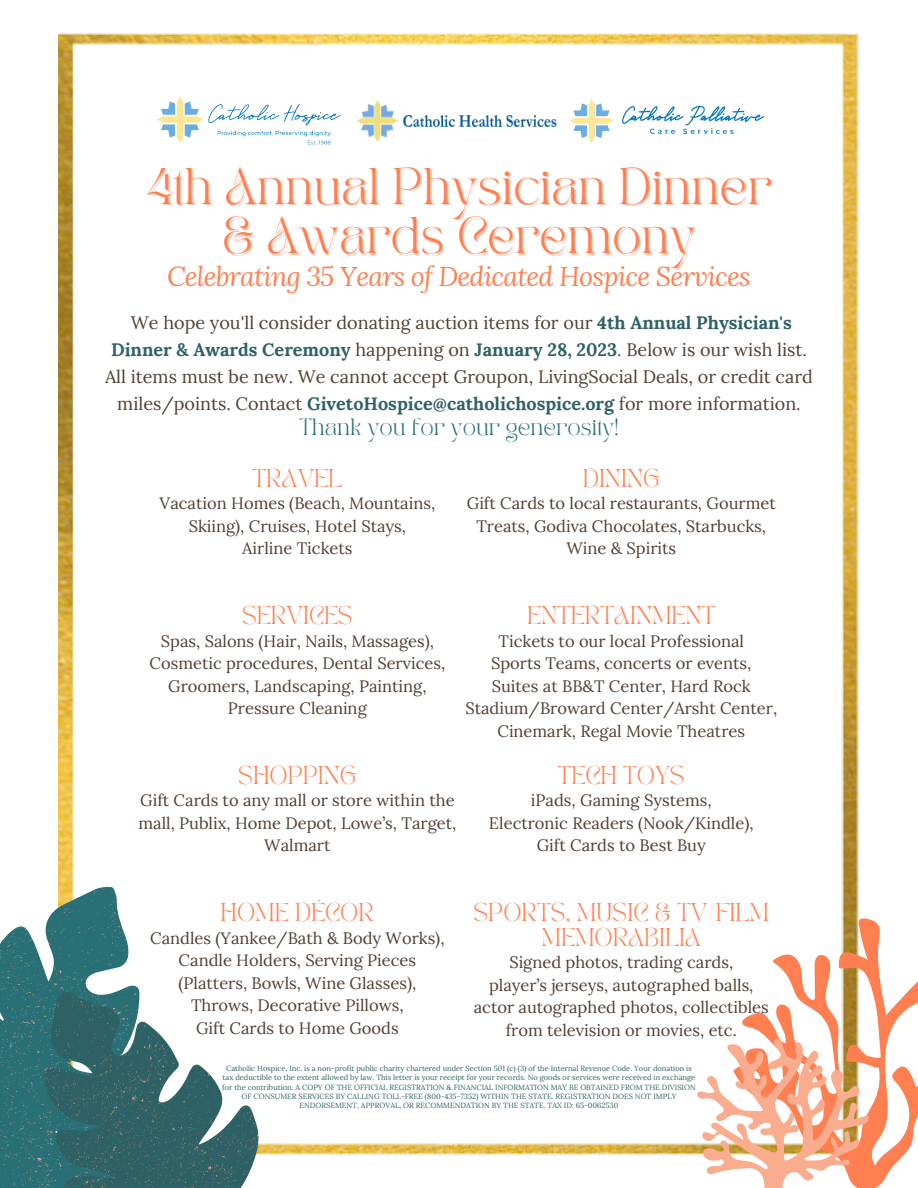
<style>
.page{position:relative;width:918px;height:1188px;background:#fff}
.page>*{position:absolute;margin:0;border:0;box-sizing:border-box;transform-origin:0 0}
.t1{font:36px/49.5px "TAN PEARL Regular";color:#ff7f50;text-align:center}
.t2{font:italic 27px "Lora";letter-spacing:-.03em;color:#ff7f50}
.t3{font:18px/27px "Lora";color:#533f32;text-align:center}
.t4{font:18px/24.8px "TAN PEARL Regular";color:#ff7f50;text-align:center}
.t5{font:16.5px/22.5px "Lora";color:#533f32;text-align:center}
.t6{font:16.5px "TAN PEARL Regular";color:#297076}
.t7{font:7.5px/9.4px "Lora";color:#2e6165;text-align:center}
.s1{font-weight:700;color:#2e6165}
.s2{color:#2e6165}
</style>
<div class="page">
<img style="left:58px;top:34px;width:801px;height:1120px">
<img style="left:568px;top:99px;width:201px;height:44px">
<img style="left:149px;top:92px;width:198px;height:58px">
<img style="left:358px;top:100px;width:199px;height:42px">
<svg style="left:0;top:885px;width:162px;height:95px"></svg>
<svg style="left:0;top:980px;width:289px;height:175px"></svg>
<svg style="left:0;top:982px;width:285px;height:206px"></svg>
<svg style="left:722px;top:913px;width:196px;height:275px"></svg>
<svg style="left:697px;top:1038px;width:172px;height:150px"></svg>
<h1 class="t1" style="left:146px;top:165px;width:627px">4th Annual Physician Dinner &amp; Awards Ceremony</h1>
<h2 class="t2" style="left:167px;top:258px;width:585px">Celebrating 35 Years of Dedicated Hospice Services</h2>
<p class="t3" style="left:105px;top:309px;width:709px">We hope you'll consider donating auction items for our <span class="s1">4th Annual Physician's Dinner &amp; Awards Ceremony</span> happening on <span class="s1">January 28, 2023</span><span class="s2">.</span> Below is our wish list.<br>All items must be new. We cannot accept Groupon, LivingSocial Deals, or credit card miles/points. Contact <span class="s1">GivetoHospice@catholichospice.org</span> for more information.</p>
<p class="t6" style="left:299px;top:418px;width:321px">Thank you for your generosity!</p>
<p class="t4" style="left:253px;top:468px;width:91px">TRAVEL</p>
<p class="t5" style="left:160px;top:492px;width:277px">Vacation Homes (Beach, Mountains,<br>Skiing), Cruises, Hotel Stays,<br>Airline Tickets</p>
<p class="t4" style="left:583px;top:468px;width:79px">DINING</p>
<p class="t5" style="left:467px;top:492px;width:310px">Gift Cards to local restaurants, Gourmet<br>Treats, Godiva Chocolates, Starbucks,<br>Wine &amp; Spirits</p>
<p class="t4" style="left:242px;top:605px;width:112px">SERVICES</p>
<p class="t5" style="left:150px;top:629px;width:297px">Spas, Salons (Hair, Nails, Massages), Cosmetic procedures, Dental Services, Groomers, Landscaping, Painting, Pressure Cleaning</p>
<p class="t4" style="left:238px;top:765px;width:120px">SHOPPING</p>
<p class="t5" style="left:139px;top:789px;width:319px">Gift Cards to any mall or store within the mall, Publix, Home Depot, Lowe’s, Target,<br>Walmart</p>
<p class="t4" style="left:527px;top:605px;width:190px">ENTERTAINMENT</p>
<p class="t5" style="left:465px;top:629px;width:313px">Tickets to our local Professional<br>Sports Teams, concerts or events,<br>Suites at BB&amp;T Center, Hard Rock Stadium/Broward Center/Arsht Center, Cinemark, Regal Movie Theatres</p>
<p class="t4" style="left:558px;top:765px;width:128px">TECH TOYS</p>
<p class="t5" style="left:489px;top:789px;width:266px">iPads, Gaming Systems,<br>Electronic Readers (Nook/Kindle),<br>Gift Cards to Best Buy</p>
<p class="t4" style="left:221px;top:902px;width:155px">HOME DÉCOR</p>
<p class="t5" style="left:150px;top:926px;width:296px">Candles (Yankee/Bath &amp; Body Works),<br>Candle Holders, Serving Pieces (Platters, Bowls, Wine Glasses),<br>Throws, Decorative Pillows,<br>Gift Cards to Home Goods</p>
<p class="t4" style="left:474px;top:902px;width:297px">SPORTS, MUSIC &amp; TV/FILM<br>MEMORABILIA</p>
<p class="t5" style="left:474px;top:951px;width:297px">Signed photos, trading cards,<br>player’s jerseys, autographed balls, actor autographed photos, collectibles from television or movies, etc.</p>
<p class="t7" style="left:222px;top:1063px;width:475px">Catholic Hospice, Inc. is a non-profit public charity chartered under Section 501 (c) (3) of the Internal Revenue Code. Your donation is tax deductible to the extent allowed by law. This letter is your receipt for your records. No goods or services were received in exchange for the contribution. A COPY OF THE OFFICIAL REGISTRATION &amp; FINANCIAL INFORMATION MAY BE OBTAINED FROM THE DIVISION OF CONSUMER SERVICES BY CALLING TOLL-FREE (800-435-7352) WITHIN THE STATE. REGISTRATION DOES NOT IMPLY ENDORSEMENT, APPROVAL, OR RECOMMENDATION BY THE STATE. TAX ID: 65-0062530</p>
</div>
